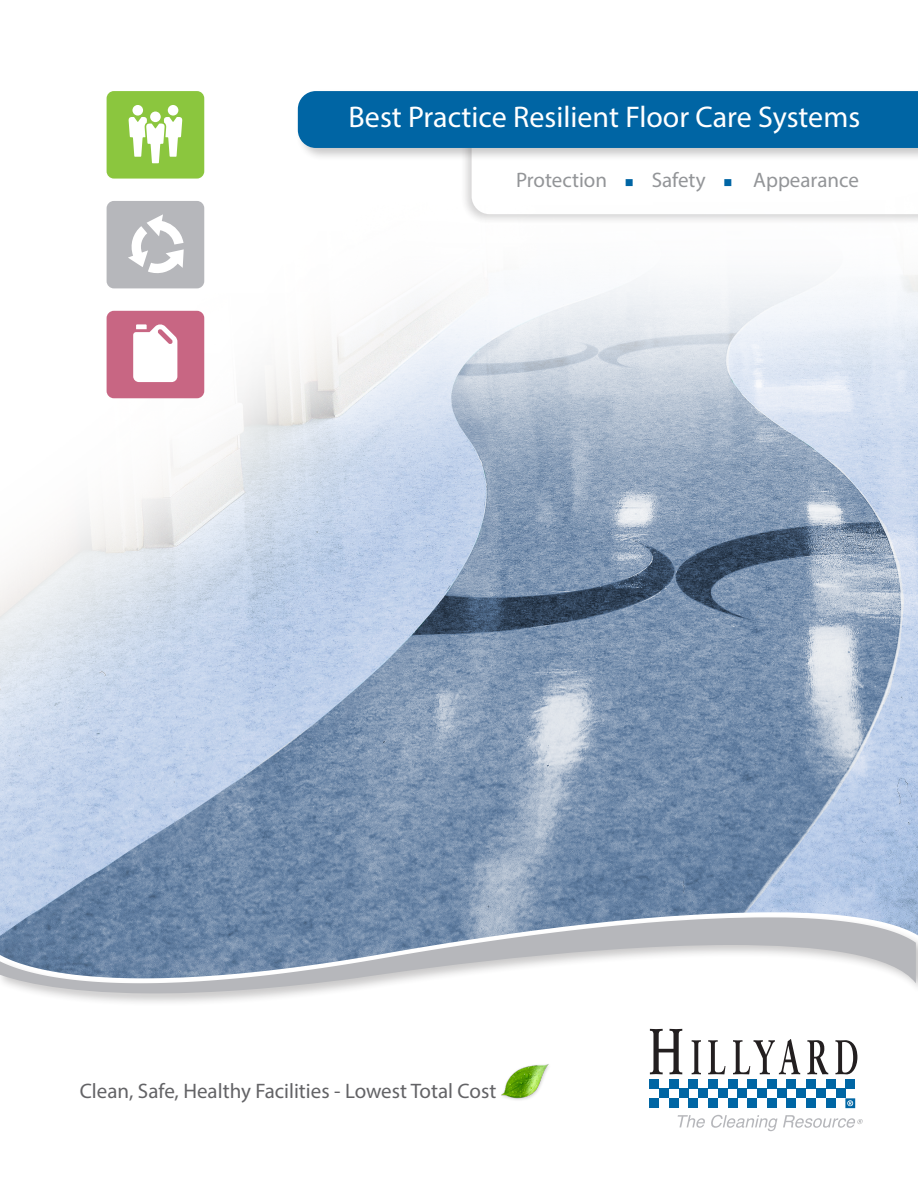
<style>
.page{position:relative;width:918px;height:1188px;background:#fff}
.page>*{position:absolute;margin:0;border:0;box-sizing:border-box;transform-origin:0 0}
.t1{font:30px "Myriad Pro";color:#fff}
.t2{font:21px "Myriad Pro";color:#636366}
.t3{font:21px "Myriad Pro";color:#939598}
.s1{color:#0065a4}
</style>
<div class="page">
<img style="left:0;top:91px;width:918px;height:821px">
<div style="left:649px;top:1079px;width:10px;height:10px;background:#0066a4"></div>
<div style="left:669px;top:1079px;width:10px;height:10px;background:#0066a4"></div>
<div style="left:659px;top:1089px;width:10px;height:9px;background:#0066a4"></div>
<div style="left:649px;top:1098px;width:10px;height:10px;background:#0066a4"></div>
<div style="left:669px;top:1098px;width:10px;height:10px;background:#0066a4"></div>
<div style="left:689px;top:1079px;width:9px;height:10px;background:#0066a4"></div>
<div style="left:679px;top:1089px;width:10px;height:9px;background:#0066a4"></div>
<div style="left:698px;top:1089px;width:10px;height:9px;background:#0066a4"></div>
<div style="left:689px;top:1098px;width:9px;height:10px;background:#0066a4"></div>
<div style="left:708px;top:1079px;width:10px;height:10px;background:#0066a4"></div>
<div style="left:728px;top:1079px;width:10px;height:10px;background:#0066a4"></div>
<div style="left:718px;top:1089px;width:10px;height:9px;background:#0066a4"></div>
<div style="left:708px;top:1098px;width:10px;height:10px;background:#0066a4"></div>
<div style="left:728px;top:1098px;width:10px;height:10px;background:#0066a4"></div>
<div style="left:747px;top:1079px;width:10px;height:10px;background:#0066a4"></div>
<div style="left:738px;top:1089px;width:9px;height:9px;background:#0066a4"></div>
<div style="left:757px;top:1089px;width:10px;height:9px;background:#0066a4"></div>
<div style="left:747px;top:1098px;width:10px;height:10px;background:#0066a4"></div>
<div style="left:767px;top:1079px;width:10px;height:10px;background:#0066a4"></div>
<div style="left:787px;top:1079px;width:9px;height:10px;background:#0066a4"></div>
<div style="left:777px;top:1089px;width:10px;height:9px;background:#0066a4"></div>
<div style="left:767px;top:1098px;width:10px;height:10px;background:#0066a4"></div>
<div style="left:787px;top:1098px;width:9px;height:10px;background:#0066a4"></div>
<div style="left:806px;top:1079px;width:10px;height:10px;background:#0066a4"></div>
<div style="left:796px;top:1089px;width:10px;height:9px;background:#0066a4"></div>
<div style="left:816px;top:1089px;width:10px;height:9px;background:#0066a4"></div>
<div style="left:806px;top:1098px;width:10px;height:10px;background:#0066a4"></div>
<div style="left:826px;top:1079px;width:10px;height:10px;background:#0066a4"></div>
<div style="left:845px;top:1079px;width:10px;height:10px;background:#0066a4"></div>
<div style="left:836px;top:1089px;width:9px;height:9px;background:#0066a4"></div>
<div style="left:826px;top:1098px;width:10px;height:10px;background:#0066a4"></div>
<svg style="left:845px;top:1098px;width:10px;height:10px"></svg>
<svg style="left:650px;top:1029px;width:32px;height:45px"></svg>
<svg style="left:692px;top:1040px;width:9px;height:34px"></svg>
<svg style="left:708px;top:1040px;width:17px;height:34px"></svg>
<svg style="left:733px;top:1039px;width:67px;height:35px"></svg>
<svg style="left:807px;top:1040px;width:21px;height:34px"></svg>
<svg style="left:835px;top:1040px;width:22px;height:35px"></svg>
<svg style="left:678px;top:1115px;width:27px;height:13px"></svg>
<svg style="left:711px;top:1115px;width:66px;height:16px"></svg>
<svg style="left:783px;top:1115px;width:80px;height:13px"></svg>
<svg style="left:0;top:912px;width:918px;height:3px;background:#869db9"></svg>
<div style="left:0;top:915px;width:918px;height:92px;background:#231f20;opacity:.25"></div>
<svg style="left:0;top:917px;width:916px;height:76px"></svg>
<div style="left:460px;top:105px;width:458px;height:120px;background:#231f20;opacity:.25"></div>
<svg style="left:472px;top:162px;width:446px;height:52px"></svg>
<div style="left:295px;top:88px;width:623px;height:74px;background:#231f20;opacity:.25"></div>
<div style="left:298px;top:91px;width:620px;height:57px;background:#0065a4"></div>
<img style="left:501px;top:1064px;width:48px;height:36px">
<div style="left:107px;top:91px;width:97px;height:88px;background:#8bc63e;border-radius:7px"></div>
<svg style="left:128px;top:105px;width:54px;height:58px"></svg>
<div style="left:107px;top:201px;width:97px;height:87px;background:#b6b7bb;border-radius:7px"></div>
<svg style="left:128px;top:214px;width:56px;height:59px"></svg>
<div style="left:107px;top:311px;width:97px;height:87px;background:#c86683;border-radius:7px"></div>
<svg style="left:133px;top:324px;width:44px;height:58px;background:#f7ebee"></svg>
<p class="t1" style="left:349px;top:98px;width:513px">Best Practice Resilient Floor Care Systems</p>
<p class="t3" style="left:516px;top:167px;width:344px">Protection <span class="s1">■</span> Safety <span class="s1">■</span> Appearance</p>
<p class="t2" style="left:80px;top:1078px;width:418px">Clean, Safe, Healthy Facilities - Lowest Total Cost</p>
</div>
